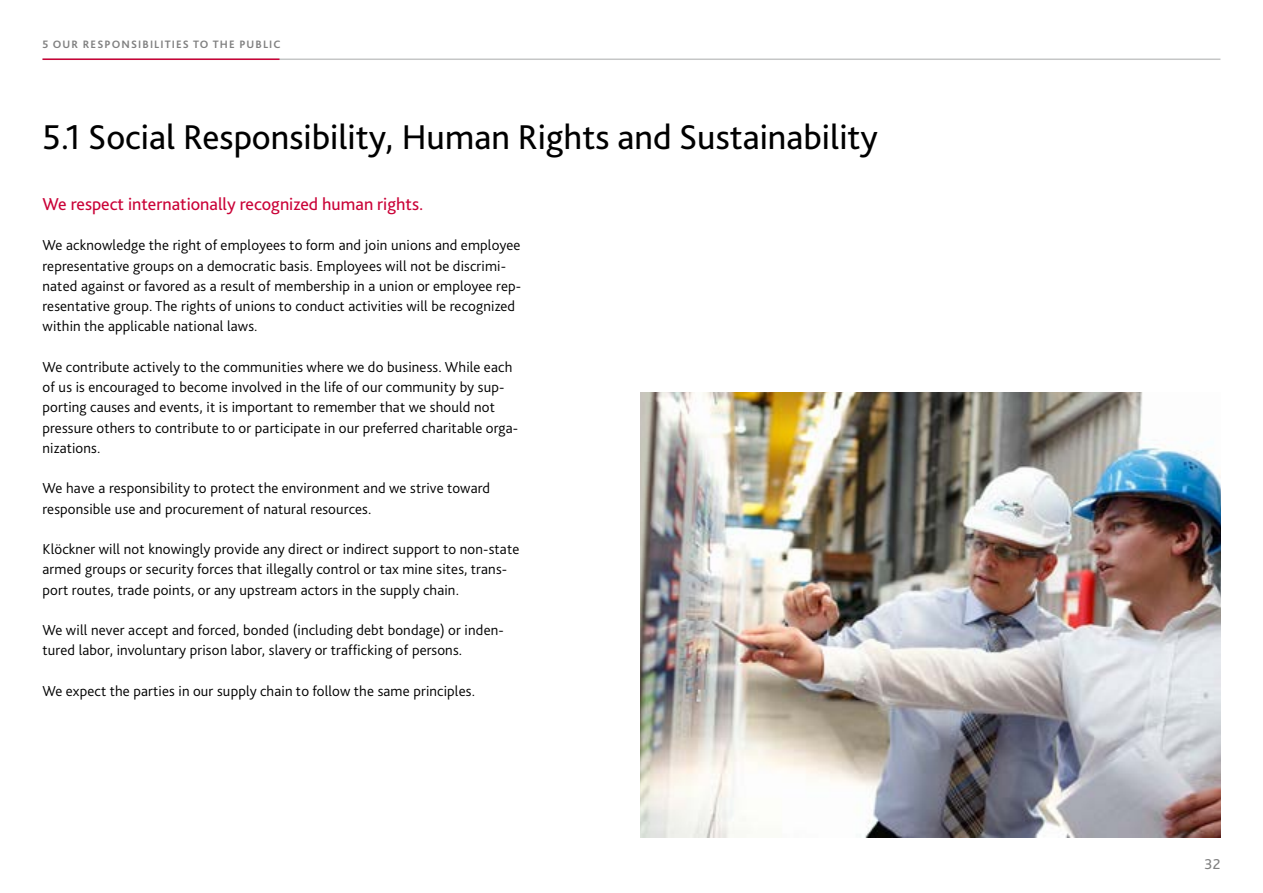
<style>
.page{position:relative;width:1263px;height:893px;background:#fff}
.page>*{position:absolute;margin:0;border:0;box-sizing:border-box;transform-origin:0 0}
.t1{font:36px "Kl Bliss";color:#000}
.t2{font:18px "Kl Bliss";color:#ca0237}
.t3{font:300 15px/20.2px "Kl Bliss";letter-spacing:.01em;color:#000}
.t4{font:15px "Kl Bliss";color:#808080}
.t5{font:700 11.25px "Kl Bliss";letter-spacing:.1em;color:#808080}
</style>
<div class="page">
<hr style="left:43px;top:59px;width:1177px;height:1px;background:#c5c6c6">
<img style="left:640px;top:392px;width:580px;height:446px">
<hr style="left:43px;top:59px;width:236px;height:1px;background:#ca0237">
<p class="t5" style="left:43px;top:37px;width:238px">5 OUR RESPONSIBILITIES TO THE PUBLIC</p>
<h1 class="t1" style="left:43px;top:115px;width:837px">5.1 Social Responsibility, Human Rights and Sustainability</h1>
<p class="t2" style="left:43px;top:193px;width:382px">We respect internationally recognized human rights.</p>
<p class="t3" style="left:43px;top:235px;width:480px">We acknowledge the right of employees to form and join unions and employee representative groups on a democratic basis. Employees will not be discrimi&shy;nated against or favored as a result of membership in a union or employee rep&shy;resentative group. The rights of unions to conduct activities will be recognized within the applicable national laws.</p>
<p class="t3" style="left:43px;top:356px;width:477px">We contribute actively to the communities where we do business. While each of us is encouraged to become involved in the life of our community by sup&shy;porting causes and events, it is important to remember that we should not pressure others to contribute to or participate in our preferred charitable orga&shy;nizations.</p>
<p class="t3" style="left:43px;top:478px;width:449px">We have a responsibility to protect the environment and we strive toward responsible use and procurement of natural resources.</p>
<p class="t3" style="left:43px;top:539px;width:478px">Klöckner will not knowingly provide any direct or indirect support to non-state armed groups or security forces that illegally control or tax mine sites, trans&shy;port routes, trade points, or any upstream actors in the supply chain.</p>
<p class="t3" style="left:43px;top:620px;width:463px">We will never accept and forced, bonded (including debt bondage) or inden&shy;tured labor, involuntary prison labor, slavery or trafficking of persons.</p>
<p class="t3" style="left:43px;top:680px;width:434px">We expect the parties in our supply chain to follow the same principles.</p>
<p class="t4" style="left:1204px;top:855px;width:17px">32</p>
</div>
